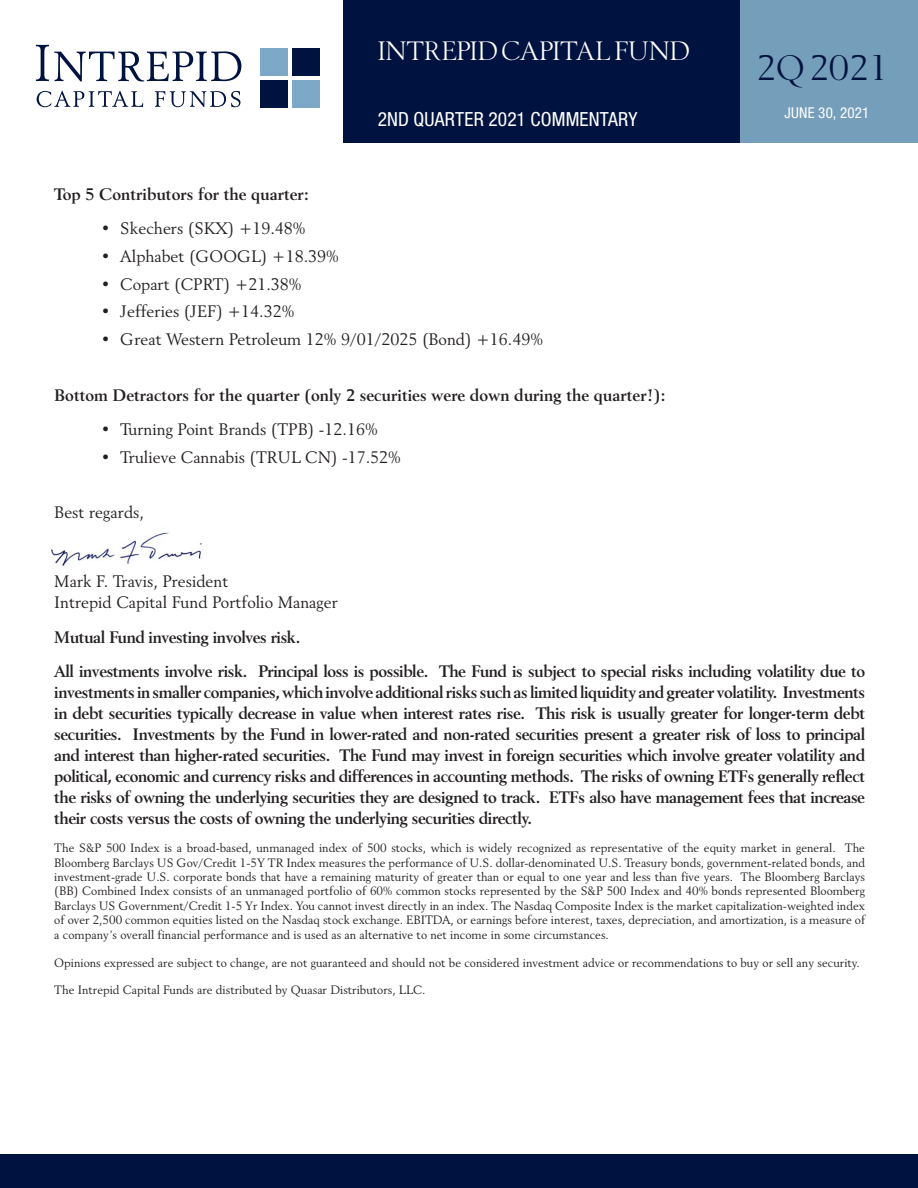
<style>
.page{position:relative;width:918px;height:1188px;background:#fff}
.page>*{position:absolute;margin:0;border:0;box-sizing:border-box;transform-origin:0 0}
.t1{font:36px "OPTI Berling Agency";letter-spacing:.01em;color:#001340}
.t2{font:27px "OPTI Berling Agency";letter-spacing:-.005em;color:#fff}
.t3{font:condensed 19.5px "Helvetica Neue";letter-spacing:.005em;color:#fff}
.t4{font:700 16.5px/21px "Revival 565 BT";letter-spacing:-.025em;color:#231f20}
.t5{font:16.5px/21px "Revival 565 BT";color:#231f20}
.t6{font:700 16.5px "Revival 565 BT";color:#231f20}
.t7{font:condensed 15px "Helvetica Neue";letter-spacing:.015em;color:#fff}
.t8{font:12px/14.4px "Revival 565 BT";color:#231f20;text-align:justify}
</style>
<div class="page">
<div style="left:740px;top:0;width:178px;height:143px;background:#759eba"></div>
<div style="left:343px;top:0;width:397px;height:143px;background:#001340"></div>
<div style="left:260px;top:48px;width:27px;height:27px;background:#7da8c7"></div>
<div style="left:260px;top:80px;width:27px;height:27px;background:#001340"></div>
<div style="left:292px;top:48px;width:27px;height:27px;background:#001340"></div>
<div style="left:292px;top:80px;width:27px;height:27px;background:#7da8c7"></div>
<svg style="left:37px;top:91px;width:106px;height:16px"></svg>
<svg style="left:155px;top:91px;width:85px;height:16px"></svg>
<svg style="left:36px;top:45px;width:205px;height:36px"></svg>
<div style="left:0;top:1154px;width:918px;height:34px;background:#001340"></div>
<img style="left:51px;top:532px;width:152px;height:34px">
<h2 class="t2" style="left:378px;top:36px;width:314px">INTREPID CAPITAL FUND</h2>
<h1 class="t1" style="left:757px;top:48px;width:133px">2Q 2021</h1>
<h3 class="t3" style="left:378px;top:108px;width:261px">2ND QUARTER 2021 COMMENTARY</h3>
<p class="t7" style="left:784px;top:104px;width:86px">JUNE 30, 2021</p>
<h3 class="t6" style="left:54px;top:184px;width:256px">Top 5 Contributors for the quarter:</h3>
<h3 class="t5" style="left:101px;top:218px;width:206px">• Skechers (SKX) +19.48%</h3>
<h3 class="t5" style="left:101px;top:245px;width:240px">• Alphabet (GOOGL) +18.39%</h3>
<h3 class="t5" style="left:101px;top:273px;width:202px">• Copart (CPRT) +21.38%</h3>
<h3 class="t5" style="left:101px;top:301px;width:195px">• Jefferies (JEF) +14.32%</h3>
<h3 class="t5" style="left:101px;top:329px;width:444px">• Great Western Petroleum 12% 9/01/2025 (Bond) +16.49%</h3>
<h3 class="t6" style="left:54px;top:385px;width:613px">Bottom Detractors for the quarter (only 2 securities were down during the quarter!):</h3>
<h3 class="t5" style="left:101px;top:419px;width:279px">• Turning Point Brands (TPB) -12.16%</h3>
<h3 class="t5" style="left:101px;top:446px;width:302px">• Trulieve Cannabis (TRUL CN) -17.52%</h3>
<h3 class="t5" style="left:54px;top:502px;width:91px">Best regards,</h3>
<h3 class="t5" style="left:54px;top:571px;width:285px">Mark F. Travis, President<br>Intrepid Capital Fund Portfolio Manager</h3>
<h3 class="t4" style="left:54px;top:620px;width:812px;line-height:34.5px">Mutual Fund investing involves risk.<br>All investments involve risk. Principal loss is possible. The Fund is subject to special risks including volatility due to</h3>
<p class="t4" style="left:54px;top:682px;width:812px;text-align:justify">investments in smaller companies, which involve additional risks such as limited liquidity and greater volatility. Investments in debt securities typically decrease in value when interest rates rise. This risk is usually greater for longer-term debt securities. Investments by the Fund in lower-rated and non-rated securities present a greater risk of loss to principal and interest than higher-rated securities. The Fund may invest in foreign securities which involve greater volatility and political, economic and currency risks and differences in accounting methods. The risks of owning ETFs generally reflect the risks of owning the underlying securities they are designed to track. ETFs also have management fees that increase their costs versus the costs of owning the underlying securities directly.</p>
<p class="t8" style="left:54px;top:841px;width:812px">The S&amp;P 500 Index is a broad-based, unmanaged index of 500 stocks, which is widely recognized as representative of the equity market in general. The Bloomberg Barclays US Gov/Credit 1-5Y TR Index measures the performance of U.S. dollar-denominated U.S. Treasury bonds, government-related bonds, and investment-grade U.S. corporate bonds that have a remaining maturity of greater than or equal to one year and less than five years. The Bloomberg Barclays (BB) Combined Index consists of an unmanaged portfolio of 60% common stocks represented by the S&amp;P 500 Index and 40% bonds represented Bloomberg Barclays US Government/Credit 1-5 Yr Index. You cannot invest directly in an index. The Nasdaq Composite Index is the market capitalization-weighted index of over 2,500 common equities listed on the Nasdaq stock exchange. EBITDA, or earnings before interest, taxes, depreciation, and amortization, is a measure of a company’s overall financial performance and is used as an alternative to net income in some circumstances.</p>
<p class="t8" style="left:54px;top:955px;width:807px">Opinions expressed are subject to change, are not guaranteed and should not be considered investment advice or recommendations to buy or sell any security.</p>
<p class="t8" style="left:54px;top:983px;width:373px">The Intrepid Capital Funds are distributed by Quasar Distributors, LLC.</p>
</div>
